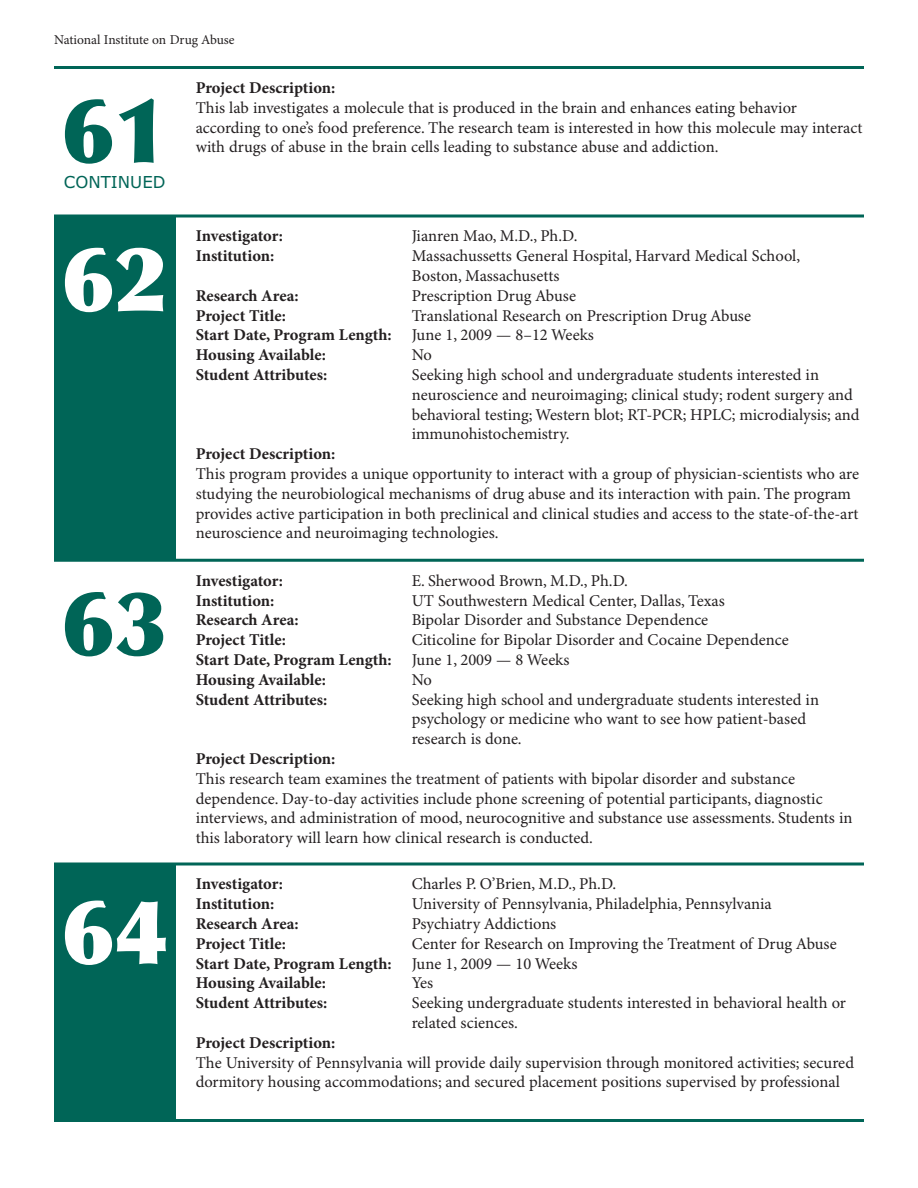
<style>
.page{position:relative;width:918px;height:1188px;background:#fff}
.page>*{position:absolute;margin:0;border:0;box-sizing:border-box;transform-origin:0 0}
.t1{font:900 90px "Optima";color:#fff}
.t2{font:900 90px "Optima";color:#006557}
.t3{font:16.5px/19.8px "Minion Pro";color:#231f20}
.t4{font:700 16.5px "Minion Pro";letter-spacing:-.005em;color:#231f20}
.t5{font:16.5px "Verdana";color:#006557}
.t6{font:13.5px "Minion Pro";letter-spacing:-.005em;color:#231f20}
.s1{font-weight:700}
</style>
<div class="page">
<div style="left:54px;top:216px;width:122px;height:344px;background:#006557"></div>
<div style="left:54px;top:864px;width:122px;height:256px;background:#006557"></div>
<svg style="left:54px;top:214px;width:810px;height:4px;background:#3a887d"></svg>
<hr style="left:54px;top:66px;width:810px;height:3px;background:#006557">
<hr style="left:54px;top:1119px;width:810px;height:3px;background:#006557">
<hr style="left:54px;top:559px;width:810px;height:3px;background:#006557">
<svg style="left:54px;top:862px;width:810px;height:4px;background:#3a887d"></svg>
<p class="t6" style="left:54px;top:34px;width:182px">National Institute on Drug Abuse</p>
<p class="t4" style="left:196px;top:81px;width:141px">Project Description:</p>
<p class="t3" style="left:196px;top:99px;width:668px">This lab investigates a molecule that is produced in the brain and enhances eating behavior according to one’s food preference. The research team is interested in how this molecule may interact with drugs of abuse in the brain cells leading to substance abuse and addiction.</p>
<h1 class="t2" style="left:61px;top:94px;width:108px">61</h1>
<p class="t5" style="left:64px;top:173px;width:103px">CONTINUED</p>
<h1 class="t1" style="left:61px;top:243px;width:108px">62</h1>
<h1 class="t2" style="left:61px;top:587px;width:108px">63</h1>
<h1 class="t1" style="left:61px;top:896px;width:108px">64</h1>
<p class="t4" style="left:196px;top:230px;width:89px">Investigator:</p>
<p class="t3" style="left:412px;top:228px;width:167px">Jianren Mao, M.D., Ph.D.</p>
<p class="t4" style="left:196px;top:250px;width:80px">Institution:</p>
<p class="t3" style="left:412px;top:248px;width:390px">Massachussetts General Hospital, Harvard Medical School,<br>Boston, Massachusetts</p>
<p class="t4" style="left:196px;top:289px;width:104px">Research Area:</p>
<p class="t3" style="left:412px;top:287px;width:166px">Prescription Drug Abuse</p>
<p class="t4" style="left:196px;top:309px;width:92px">Project Title:</p>
<p class="t3" style="left:196px;top:307px;width:557px;text-indent:216px">Translational Research on Prescription Drug Abuse<br><span class="s1">Start Date, Program Length:</span> June 1, 2009 — 8–12 Weeks<br><span class="s1">Housing Available:</span></p>
<p class="t3" style="left:412px;top:347px;width:22px">No</p>
<p class="t4" style="left:196px;top:369px;width:133px">Student Attributes:</p>
<p class="t3" style="left:412px;top:366px;width:449px">Seeking high school and undergraduate students interested in neuroscience and neuroimaging; clinical study; rodent surgery and behavioral testing; Western blot; RT-PCR; HPLC; microdialysis; and immunohistochemistry.</p>
<p class="t4" style="left:196px;top:448px;width:141px">Project Description:</p>
<p class="t3" style="left:196px;top:465px;width:665px">This program provides a unique opportunity to interact with a group of physician-scientists who are studying the neurobiological mechanisms of drug abuse and its interaction with pain. The program provides active participation in both preclinical and clinical studies and access to the state-of-the-art neuroscience and neuroimaging technologies.</p>
<p class="t4" style="left:196px;top:574px;width:89px">Investigator:</p>
<p class="t3" style="left:412px;top:572px;width:218px">E. Sherwood Brown, M.D., Ph.D.</p>
<p class="t4" style="left:196px;top:594px;width:80px">Institution:</p>
<p class="t3" style="left:412px;top:592px;width:315px">UT Southwestern Medical Center, Dallas, Texas</p>
<p class="t4" style="left:196px;top:614px;width:104px">Research Area:</p>
<p class="t3" style="left:412px;top:612px;width:298px">Bipolar Disorder and Substance Dependence</p>
<p class="t4" style="left:196px;top:634px;width:92px">Project Title:</p>
<p class="t3" style="left:196px;top:631px;width:594px;text-indent:216px">Citicoline for Bipolar Disorder and Cocaine Dependence<br><span class="s1">Start Date, Program Length:</span> June 1, 2009 — 8 Weeks<br><span class="s1">Housing Available:</span></p>
<p class="t3" style="left:412px;top:671px;width:22px">No</p>
<p class="t4" style="left:196px;top:693px;width:133px">Student Attributes:</p>
<p class="t3" style="left:412px;top:691px;width:409px">Seeking high school and undergraduate students interested in psychology or medicine who want to see how patient-based research is done.</p>
<p class="t4" style="left:196px;top:752px;width:141px">Project Description:</p>
<p class="t3" style="left:196px;top:770px;width:658px">This research team examines the treatment of patients with bipolar disorder and substance dependence. Day-to-day activities include phone screening of potential participants, diagnostic interviews, and administration of mood, neurocognitive and substance use assessments. Students in this laboratory will learn how clinical research is conducted.</p>
<p class="t4" style="left:196px;top:878px;width:89px">Investigator:</p>
<p class="t3" style="left:412px;top:876px;width:206px">Charles P. O’Brien, M.D., Ph.D.</p>
<p class="t4" style="left:196px;top:898px;width:80px">Institution:</p>
<p class="t3" style="left:412px;top:896px;width:362px">University of Pennsylvania, Philadelphia, Pennsylvania</p>
<p class="t4" style="left:196px;top:918px;width:104px">Research Area:</p>
<p class="t3" style="left:412px;top:915px;width:146px">Psychiatry Addictions</p>
<p class="t4" style="left:196px;top:937px;width:92px">Project Title:</p>
<p class="t3" style="left:196px;top:935px;width:643px;text-indent:216px">Center for Research on Improving the Treatment of Drug Abuse<br><span class="s1">Start Date, Program Length:</span> June 1, 2009 — 10 Weeks<br><span class="s1">Housing Available:</span></p>
<p class="t3" style="left:412px;top:975px;width:23px">Yes</p>
<p class="t4" style="left:196px;top:997px;width:133px">Student Attributes:</p>
<p class="t3" style="left:412px;top:995px;width:436px">Seeking undergraduate students interested in behavioral health or related sciences.</p>
<p class="t4" style="left:196px;top:1036px;width:141px">Project Description:</p>
<p class="t3" style="left:196px;top:1054px;width:660px">The University of Pennsylvania will provide daily supervision through monitored activities; secured dormitory housing accommodations; and secured placement positions supervised by professional</p>
</div>
